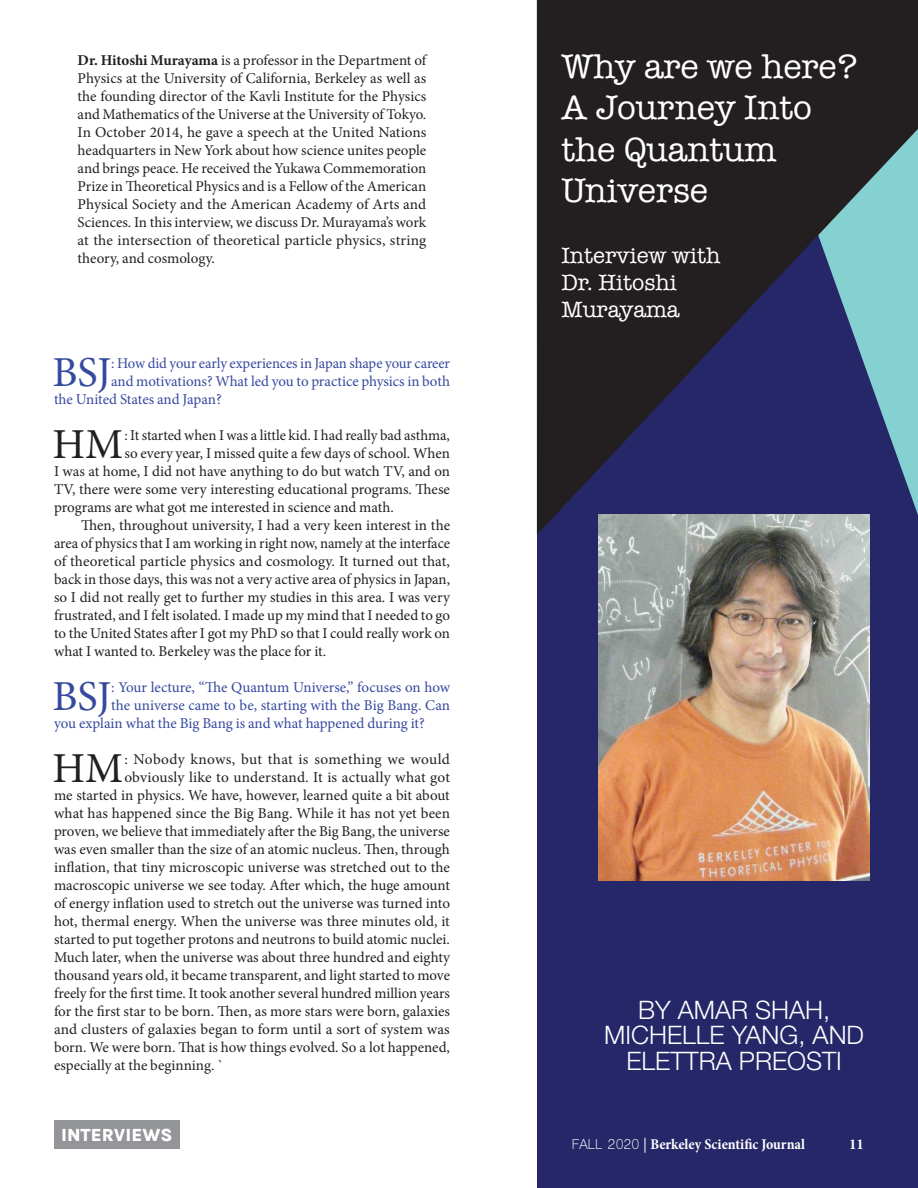
<style>
.page{position:relative;width:918px;height:1188px;background:#fff}
.page>*{position:absolute;margin:0;border:0;box-sizing:border-box;transform-origin:0 0}
.BodyTextJustified{font:42.75px "Minion Pro";letter-spacing:-.005em;color:#35499e}
.BodyTextJustified-2{font:42.75px "Minion Pro";color:#231f20}
.t1{font:34.5px/41.4px "American Typewriter";color:#fff}
.t2{font:300 25.5px/25.5px "Helvetica Neue LT Std";color:#fff;text-align:center}
.t3{font:22.5px/27px "American Typewriter";color:#fff}
.t4{font:800 18px "Karla";color:#fff}
.BodyTextJustified-3{font:15px/18px "Minion Pro";color:#231f20;text-align:justify}
.BodyTextJustified-4{font:15px "Minion Pro";letter-spacing:-.005em;color:#35499e}
.BodyTextJustified-5{font:15px "Minion Pro";letter-spacing:.02em;color:#231f20}
.t5{font:700 condensed 15px "Minion Pro";color:#fff}
.t6{font:700 15px "Minion Pro";color:#fff}
.s1{font-weight:700}
.s2{font-family:"Shree Dev 0714";font-weight:400;font-stretch:normal;font-size:13.5px}
.s3{font-weight:400;font-stretch:normal}
</style>
<div class="page">
<div style="left:537px;top:0;width:381px;height:1188px;background:#252769"></div>
<svg style="left:537px;top:0;width:381px;height:535px;fill:#231f20"></svg>
<img style="left:598px;top:515px;width:272px;height:366px">
<div style="left:54px;top:1120px;width:126px;height:29px;background:#939598"></div>
<p class="BodyTextJustified-3" style="left:78px;top:51px;width:350px"><span class="s1">Dr. Hitoshi Murayama</span> is a professor in the Department of Physics at the University of California, Berkeley as well as the founding director of the Kavli Institute for the Physics and Mathematics of the Universe at the University of Tokyo.<br>In October 2014, he gave a speech at the United Nations headquarters in New York about how science unites people and brings peace. He received the Yukawa Commemoration Prize in Theoretical Physics and is a Fellow of the American Physical Society and the American Academy of Arts and Sciences. In this interview, we discuss Dr. Murayama’s work at the intersection of theoretical particle physics, string theory, and cosmology.</p>
<p class="BodyTextJustified" style="left:52px;top:343px;width:60px">BSJ</p>
<p class="BodyTextJustified-4" style="left:111px;top:353px;width:340px">: How did your early experiences in Japan shape your career</p>
<p class="BodyTextJustified-4" style="left:111px;top:371px;width:340px">and motivations? What led you to practice physics in both</p>
<p class="BodyTextJustified-4" style="left:54px;top:389px;width:169px">the United States and Japan?</p>
<p class="BodyTextJustified-2" style="left:52px;top:415px;width:72px">HM</p>
<p class="BodyTextJustified-3" style="left:124px;top:426px;width:327px">: It started when I was a little kid. I had really bad asthma,</p>
<p class="BodyTextJustified-3" style="left:124px;top:444px;width:327px">so every year, I missed quite a few days of school. When</p>
<p class="BodyTextJustified-3" style="left:54px;top:462px;width:398px">I was at home, I did not have anything to do but watch TV, and on</p>
<p class="BodyTextJustified-3" style="left:54px;top:480px;width:398px">TV, there were some very interesting educational programs. These</p>
<p class="BodyTextJustified-3" style="left:54px;top:498px;width:341px">programs are what got me interested in science and math.</p>
<p class="BodyTextJustified-3" style="left:54px;top:516px;width:398px;text-indent:27px">Then, throughout university, I had a very keen interest in the area of physics that I am working in right now, namely at the interface of theoretical particle physics and cosmology. It turned out that, back in those days, this was not a very active area of physics in Japan, so I did not really get to further my studies in this area. I was very frustrated, and I felt isolated. I made up my mind that I needed to go to the United States after I got my PhD so that I could really work on what I wanted to. Berkeley was the place for it.</p>
<p class="BodyTextJustified" style="left:52px;top:667px;width:60px">BSJ</p>
<p class="BodyTextJustified-4" style="left:111px;top:677px;width:340px">: Your lecture, “The Quantum Universe,” focuses on how</p>
<p class="BodyTextJustified-4" style="left:111px;top:695px;width:340px">the universe came to be, starting with the Big Bang. Can</p>
<p class="BodyTextJustified-4" style="left:54px;top:713px;width:372px">you explain what the Big Bang is and what happened during it?</p>
<p class="BodyTextJustified-2" style="left:52px;top:739px;width:72px">HM</p>
<p class="BodyTextJustified-5" style="left:124px;top:749px;width:327px">: Nobody knows, but that is something we would</p>
<p class="BodyTextJustified-3" style="left:124px;top:768px;width:327px">obviously like to understand. It is actually what got</p>
<p class="BodyTextJustified-3" style="left:54px;top:786px;width:397px">me started in physics. We have, however, learned quite a bit about</p>
<p class="BodyTextJustified-3" style="left:54px;top:804px;width:398px">what has happened since the Big Bang. While it has not yet been</p>
<p class="BodyTextJustified-3" style="left:54px;top:822px;width:397px">proven, we believe that immediately after the Big Bang, the universe</p>
<p class="BodyTextJustified-3" style="left:54px;top:840px;width:397px">was even smaller than the size of an atomic nucleus. Then, through</p>
<p class="BodyTextJustified-3" style="left:54px;top:858px;width:398px">inflation, that tiny microscopic universe was stretched out to the</p>
<p class="BodyTextJustified-3" style="left:54px;top:876px;width:397px">macroscopic universe we see today. After which, the huge amount</p>
<p class="BodyTextJustified-3" style="left:54px;top:894px;width:398px">of energy inflation used to stretch out the universe was turned into</p>
<p class="BodyTextJustified-3" style="left:54px;top:912px;width:397px">hot, thermal energy. When the universe was three minutes old, it</p>
<p class="BodyTextJustified-3" style="left:54px;top:930px;width:397px">started to put together protons and neutrons to build atomic nuclei.</p>
<p class="BodyTextJustified-3" style="left:54px;top:948px;width:398px">Much later, when the universe was about three hundred and eighty</p>
<p class="BodyTextJustified-3" style="left:54px;top:966px;width:398px">thousand years old, it became transparent, and light started to move</p>
<p class="BodyTextJustified-3" style="left:54px;top:984px;width:398px">freely for the first time. It took another several hundred million years</p>
<p class="BodyTextJustified-3" style="left:54px;top:1002px;width:398px">for the first star to be born. Then, as more stars were born, galaxies</p>
<p class="BodyTextJustified-3" style="left:54px;top:1020px;width:397px">and clusters of galaxies began to form until a sort of system was</p>
<p class="BodyTextJustified-3" style="left:54px;top:1038px;width:398px">born. We were born. That is how things evolved. So a lot happened,</p>
<p class="BodyTextJustified-3" style="left:54px;top:1056px;width:171px">especially at the beginning. `</p>
<p class="t4" style="left:61px;top:1123px;width:113px">INTERVIEWS</p>
<p class="t1" style="left:561px;top:46px;width:298px">Why are we here?<br>A Journey Into the Quantum<br>Universe</p>
<p class="t3" style="left:561px;top:243px;width:161px">Interview with<br>Dr. Hitoshi<br>Murayama</p>
<p class="t2" style="left:604px;top:996px;width:261px">BY AMAR SHAH,<br>MICHELLE YANG, AND<br>ELETTRA PREOSTI</p>
<p class="t5" style="left:572px;top:1133px;width:235px"><span class="s2">FALL 2020</span> <span class="s3">|</span> Berkeley Scientific Journal</p>
<p class="t6" style="left:849px;top:1133px;width:16px">11</p>
</div>
